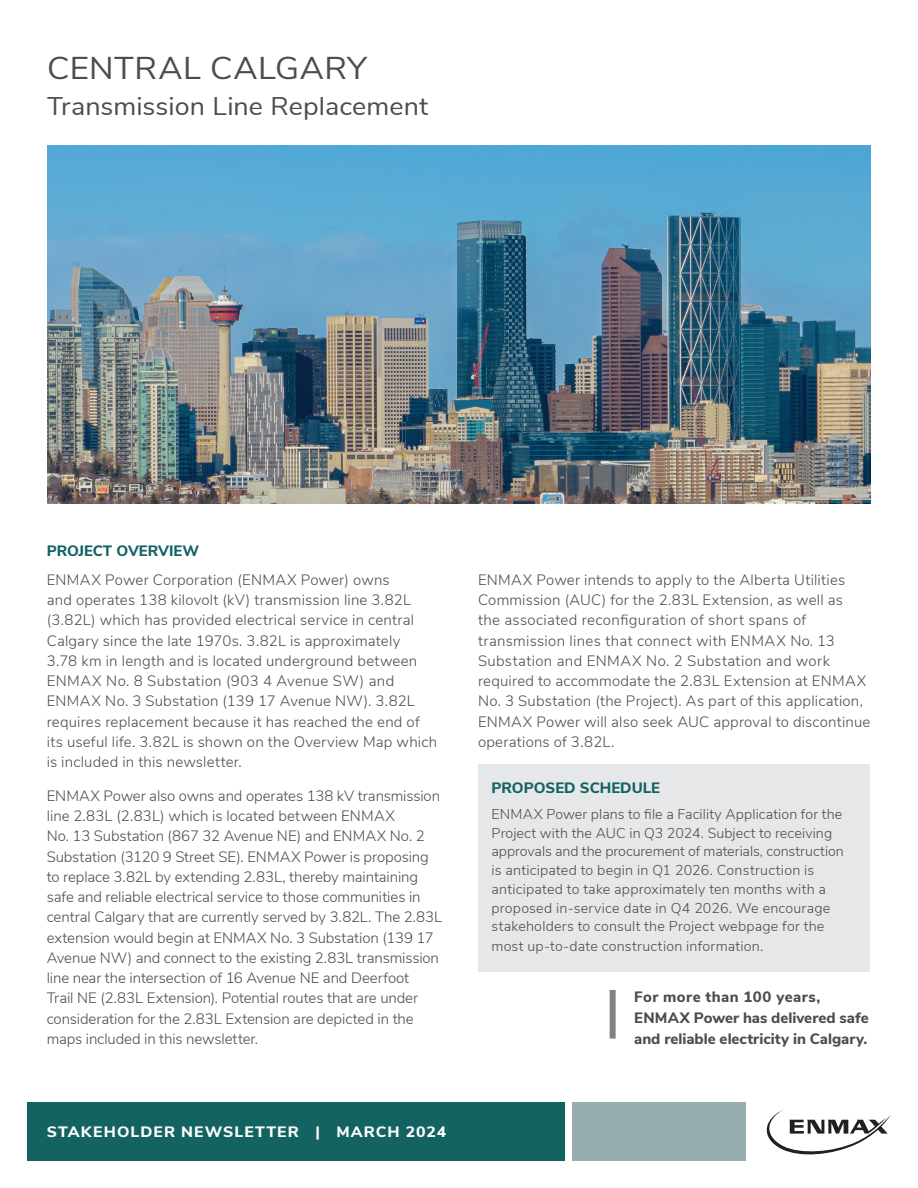
<style>
.page{position:relative;width:918px;height:1188px;background:#fff}
.page>*{position:absolute;margin:0;border:0;box-sizing:border-box;transform-origin:0 0}
.t1{font:31.5px "Nunito Sans";letter-spacing:.015em;color:#4b4c4d;scale:1.05 1}
.t2{font:25.5px "Nunito Sans";letter-spacing:.005em;color:#4b4c4d;scale:1.05 1}
.t3{font:300 15px/20.2px "Nunito Sans";letter-spacing:.01em;color:#4b4c4d}
.t4{font:800 15px/21px "Nunito Sans";color:#4b4c4d}
.t5{font:800 15px "Nunito Sans";letter-spacing:.07em;color:#fff;scale:1.05 1}
.t6{font:800 15px "Nunito Sans";color:#136363}
.t7{font:300 14.25px/18.9px "Nunito Sans";letter-spacing:.01em;color:#4b4c4d}
</style>
<div class="page">
<div style="left:27px;top:1103px;width:538px;height:58px;background:#136363"></div>
<div style="left:572px;top:1103px;width:174px;height:58px;background:#98adaf"></div>
<svg style="left:767px;top:1109px;width:124px;height:45px"></svg>
<img style="left:47px;top:146px;width:824px;height:358px">
<div style="left:478px;top:765px;width:391px;height:207px;background:#e6e7e9"></div>
<div style="left:610px;top:990px;width:6px;height:49px;background:#808285"></div>
<h1 class="t1" style="left:47px;top:45px;width:306px">CENTRAL CALGARY</h1>
<h2 class="t2" style="left:47px;top:88px;width:364px">Transmission Line Replacement</h2>
<p class="t6" style="left:47px;top:540px;width:154px">PROJECT OVERVIEW</p>
<p class="t3" style="left:47px;top:569px;width:392px">ENMAX Power Corporation (ENMAX Power) owns<br>and operates 138 kilovolt (kV) transmission line 3.82L (3.82L) which has provided electrical service in central Calgary since the late 1970s. 3.82L is approximately<br>3.78 km in length and is located underground between ENMAX No. 8 Substation (903 4 Avenue SW) and ENMAX No. 3 Substation (139 17 Avenue NW). 3.82L requires replacement because it has reached the end of its useful life. 3.82L is shown on the Overview Map which is included in this newsletter.</p>
<p class="t3" style="left:47px;top:785px;width:397px">ENMAX Power also owns and operates 138 kV transmission line 2.83L (2.83L) which is located between ENMAX<br>No. 13 Substation (867 32 Avenue NE) and ENMAX No. 2<br>Substation (3120 9 Street SE). ENMAX Power is proposing to replace 3.82L by extending 2.83L, thereby maintaining safe and reliable electrical service to those communities in central Calgary that are currently served by 3.82L. The 2.83L extension would begin at ENMAX No. 3 Substation (139 17<br>Avenue NW) and connect to the existing 2.83L transmission line near the intersection of 16 Avenue NE and Deerfoot<br>Trail NE (2.83L Extension). Potential routes that are under consideration for the 2.83L Extension are depicted in the maps included in this newsletter.</p>
<p class="t5" style="left:47px;top:1121px;width:382px">STAKEHOLDER NEWSLETTER | MARCH 2024</p>
<p class="t3" style="left:478px;top:569px;width:394px">ENMAX Power intends to apply to the Alberta Utilities Commission (AUC) for the 2.83L Extension, as well as<br>the associated reconfiguration of short spans of transmission lines that connect with ENMAX No. 13<br>Substation and ENMAX No. 2 Substation and work required to accommodate the 2.83L Extension at ENMAX No. 3 Substation (the Project). As part of this application, ENMAX Power will also seek AUC approval to discontinue operations of 3.82L.</p>
<p class="t6" style="left:492px;top:777px;width:170px">PROPOSED SCHEDULE</p>
<p class="t7" style="left:492px;top:804px;width:354px">ENMAX Power plans to file a Facility Application for the Project with the AUC in Q3 2024. Subject to receiving approvals and the procurement of materials, construction is anticipated to begin in Q1 2026. Construction is anticipated to take approximately ten months with a proposed in-service date in Q4 2026. We encourage stakeholders to consult the Project webpage for the most up-to-date construction information.</p>
<p class="t4" style="left:634px;top:986px;width:236px">For more than 100 years,<br>ENMAX Power has delivered safe and reliable electricity in Calgary.</p>
</div>
